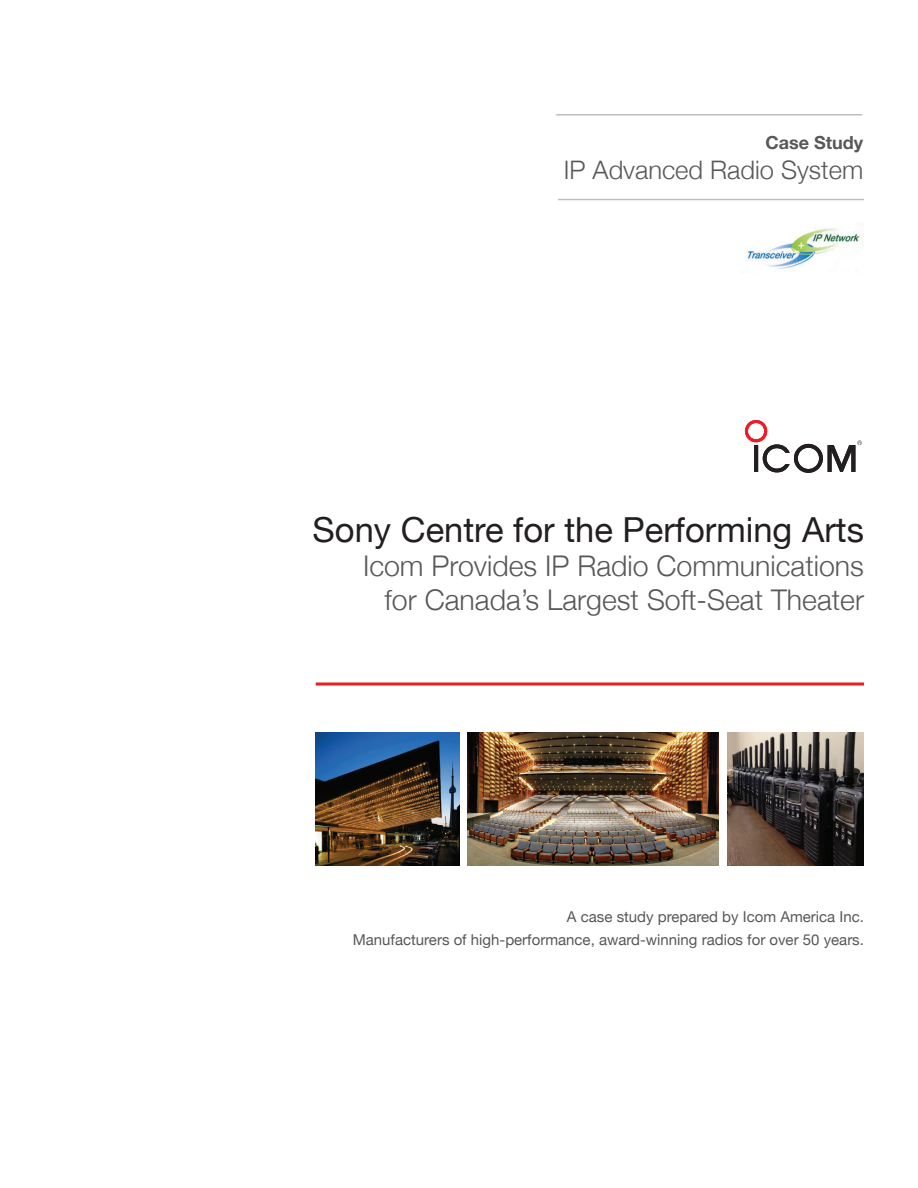
<style>
.page{position:relative;width:918px;height:1188px;background:#fff}
.page>*{position:absolute;margin:0;border:0;box-sizing:border-box;transform-origin:0 0}
.t1{font:34.5px "Helvetica Neue";color:#231f20}
.t2{font:300 28.5px/34.2px "Helvetica Neue";color:#57585a;text-align:right}
.t3{font:300 25.5px "Helvetica Neue";color:#57585a}
.t4{font:700 18px "Helvetica Neue";color:#57585a}
.t5{font:15px/23.2px "Helvetica Neue";color:#57585a;text-align:right}
</style>
<div class="page">
<svg style="left:745px;top:420px;width:117px;height:53px"></svg>
<svg style="left:316px;top:682px;width:548px;height:4px"></svg>
<hr style="left:558px;top:199px;width:306px;height:1px;background:#bcbdc0">
<hr style="left:556px;top:114px;width:306px;height:2px;background:#bcbdc0">
<img style="left:746px;top:228px;width:117px;height:41px">
<img style="left:468px;top:732px;width:250px;height:134px">
<img style="left:727px;top:732px;width:137px;height:134px">
<img style="left:315px;top:732px;width:145px;height:134px">
<p class="t4" style="left:766px;top:128px;width:99px">Case Study</p>
<h3 class="t3" style="left:564px;top:150px;width:301px">IP Advanced Radio System</h3>
<h1 class="t1" style="left:313px;top:504px;width:553px">Sony Centre for the Performing Arts</h1>
<h2 class="t2" style="left:363px;top:546px;width:502px">Icom Provides IP Radio Communications for Canada’s Largest Soft-Seat Theater</h2>
<p class="t5" style="left:353px;top:906px;width:513px">A case study prepared by Icom America Inc.<br>Manufacturers of high-performance, award-winning radios for over 50 years.</p>
</div>
